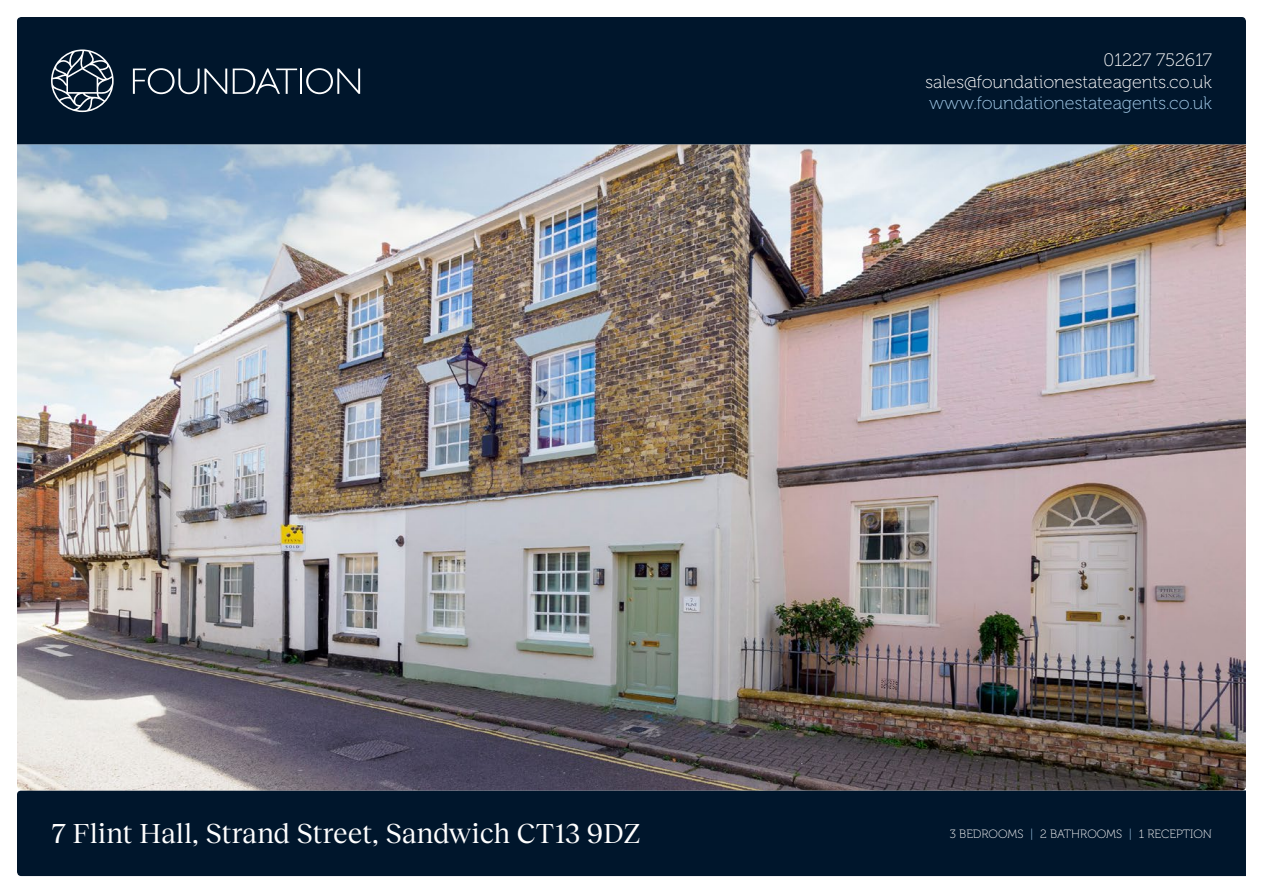
<style>
.page{position:relative;width:1263px;height:893px;background:#fff}
.page>*{position:absolute;margin:0;border:0;box-sizing:border-box;transform-origin:0 0}
.t1{font:28.5px "Reckless Neue";color:#fff}
.t2{font:18px/21.6px "Museo 100";color:#fff;text-align:right}
.t3{font:18px "Museo 100";color:#a7cfee}
.t4{font:12px "Museo 100";color:#fff}
.s1{color:#a7cfee}
</style>
<div class="page">
<div style="left:17px;top:790px;width:1229px;height:86px;background:#00162c"></div>
<div style="left:17px;top:17px;width:1229px;height:128px;background:#00162c"></div>
<hr style="left:300px;top:69px;width:2px;height:25px;background:#fff">
<svg style="left:233px;top:68px;width:64px;height:26px;background:#354658"></svg>
<svg style="left:133px;top:68px;width:94px;height:26px;background:#334556"></svg>
<svg style="left:306px;top:68px;width:54px;height:26px"></svg>
<svg style="left:51px;top:49px;width:63px;height:63px;background:#3e4f5f"></svg>
<img style="left:17px;top:145px;width:1229px;height:645px">
<p class="t2" style="left:925px;top:50px;width:288px">01227 752617 sales@foundationestateagents.co.uk</p>
<p class="t3" style="left:929px;top:94px;width:284px">www.foundationestateagents.co.uk</p>
<h1 class="t1" style="left:51px;top:813px;width:591px">7 Flint Hall, Strand Street, Sandwich CT13 9DZ</h1>
<p class="t4" style="left:950px;top:827px;width:264px">3 BEDROOMS <span class="s1">|</span> 2 BATHROOMS <span class="s1">|</span> 1 RECEPTION</p>
</div>
